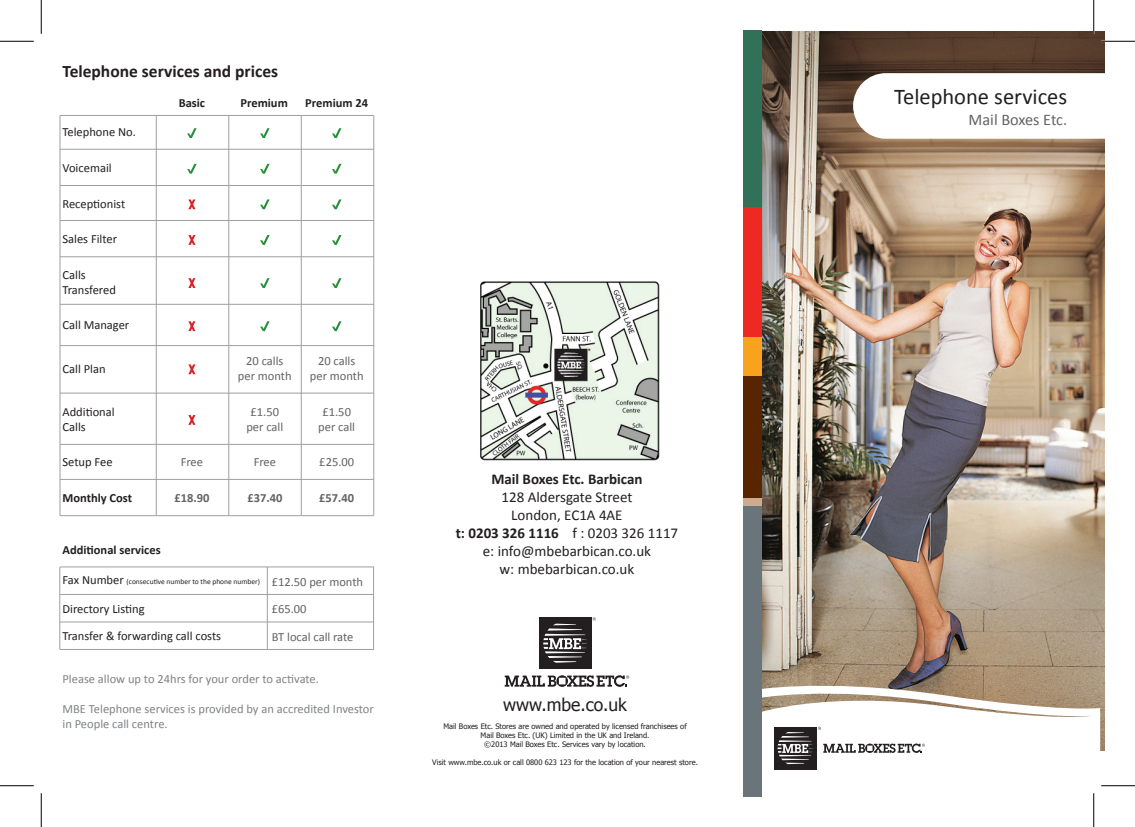
<style>
.page{position:relative;width:1135px;height:827px;background:#fff}
.page>*{position:absolute;margin:0;border:0;box-sizing:border-box;transform-origin:0 0}
.t1{font:22.5px "Calibri";color:#231f20}
.t2{font:700 17.5px "Calibri";color:#231f20}
.t3{font:17.5px "Tahoma";color:#231f20}
.t4{font:16.25px "Calibri";color:#636366}
.t5{font:15px/18px "Calibri";color:#231f20;text-align:center}
.t6{font:700 15px "Calibri";color:#231f20}
.t7{font:12.5px/15px "Calibri";color:#231f20}
.t8{font:12.5px/15px "Calibri";color:#808285}
.t9{font:12.5px/15px "Calibri";color:#636366;text-align:center}
.t10{font:700 12.5px "Calibri";color:#231f20}
.t11{font:700 12.5px "Calibri";color:#636366}
.t12{font:7.5px/9px "Tahoma";color:#231f20;text-align:center}
.t13{font:7.5px "Calibri";color:#231f20}
.s1{font-size:12.5px}
.s2{font-weight:700}
</style>
<div class="page">
<img style="left:762px;top:32px;width:342px;height:719px">
<svg style="left:762px;top:677px;width:338px;height:119px"></svg>
<div style="left:774px;top:726px;width:42px;height:43px;background:#231f20"></div>
<svg style="left:778px;top:726px;width:147px;height:38px"></svg>
<svg style="left:853px;top:73px;width:251px;height:66px"></svg>
<div style="left:539px;top:617px;width:52px;height:52px;background:#231f20"></div>
<svg style="left:505px;top:675px;width:124px;height:12px"></svg>
<svg style="left:543px;top:623px;width:44px;height:39px"></svg>
<div style="left:743px;top:505px;width:19px;height:291px;background:#6a747b"></div>
<div style="left:743px;top:31px;width:19px;height:176px;background:#327159"></div>
<div style="left:743px;top:207px;width:19px;height:130px;background:#ee2823"></div>
<div style="left:743px;top:375px;width:19px;height:123px;background:#572500"></div>
<div style="left:743px;top:337px;width:19px;height:38px;background:#f9a21c"></div>
<div style="left:743px;top:498px;width:19px;height:7px;background:#cdab91"></div>
<svg style="left:332px;top:128px;width:9px;height:10px"></svg>
<svg style="left:332px;top:164px;width:9px;height:10px"></svg>
<svg style="left:332px;top:199px;width:9px;height:10px"></svg>
<svg style="left:332px;top:321px;width:9px;height:10px"></svg>
<svg style="left:332px;top:278px;width:9px;height:10px"></svg>
<svg style="left:332px;top:235px;width:9px;height:10px"></svg>
<svg style="left:260px;top:128px;width:10px;height:10px"></svg>
<svg style="left:260px;top:164px;width:10px;height:10px"></svg>
<svg style="left:260px;top:199px;width:10px;height:10px"></svg>
<svg style="left:260px;top:321px;width:10px;height:10px"></svg>
<svg style="left:260px;top:278px;width:10px;height:10px"></svg>
<svg style="left:260px;top:235px;width:10px;height:10px"></svg>
<svg style="left:187px;top:128px;width:10px;height:10px"></svg>
<svg style="left:187px;top:164px;width:10px;height:10px"></svg>
<svg style="left:188px;top:199px;width:7px;height:10px"></svg>
<svg style="left:188px;top:321px;width:7px;height:10px"></svg>
<svg style="left:188px;top:278px;width:7px;height:10px"></svg>
<svg style="left:188px;top:415px;width:7px;height:10px"></svg>
<svg style="left:188px;top:364px;width:7px;height:10px"></svg>
<svg style="left:188px;top:235px;width:7px;height:10px"></svg>
<hr style="left:60px;top:515px;width:314px;height:1px;background:#9d9fa2">
<hr style="left:60px;top:479px;width:314px;height:1px;background:#9d9fa2">
<hr style="left:60px;top:444px;width:314px;height:1px;background:#9d9fa2">
<hr style="left:60px;top:393px;width:314px;height:1px;background:#9d9fa2">
<hr style="left:60px;top:345px;width:314px;height:1px;background:#9d9fa2">
<hr style="left:60px;top:649px;width:314px;height:1px;background:#9d9fa2">
<hr style="left:60px;top:594px;width:314px;height:1px;background:#9d9fa2">
<hr style="left:60px;top:621px;width:314px;height:1px;background:#9d9fa2">
<hr style="left:60px;top:566px;width:314px;height:1px;background:#9d9fa2">
<hr style="left:60px;top:304px;width:314px;height:1px;background:#9d9fa2">
<hr style="left:60px;top:256px;width:314px;height:1px;background:#9d9fa2">
<hr style="left:60px;top:220px;width:314px;height:1px;background:#9d9fa2">
<hr style="left:60px;top:185px;width:314px;height:1px;background:#9d9fa2">
<hr style="left:60px;top:149px;width:314px;height:1px;background:#9d9fa2">
<hr style="left:60px;top:115px;width:314px;height:1px;background:#9d9fa2">
<hr style="left:156px;top:115px;width:1px;height:400px;background:#9d9fa2">
<hr style="left:59px;top:567px;width:1px;height:82px;background:#9d9fa2">
<hr style="left:373px;top:567px;width:1px;height:82px;background:#9d9fa2">
<hr style="left:267px;top:567px;width:1px;height:82px;background:#9d9fa2">
<hr style="left:60px;top:115px;width:1px;height:400px;background:#9d9fa2">
<hr style="left:228px;top:115px;width:1px;height:400px;background:#9d9fa2">
<hr style="left:301px;top:115px;width:1px;height:400px;background:#9d9fa2">
<hr style="left:373px;top:115px;width:1px;height:400px;background:#9d9fa2">
<img style="left:480px;top:281px;width:179px;height:179px">
<hr style="left:1101px;top:40px;width:34px;height:2px;background:#fff">
<hr style="left:0;top:41px;width:34px;height:1px;background:#000">
<hr style="left:1101px;top:41px;width:34px;height:1px;background:#000">
<hr style="left:0;top:785px;width:34px;height:1px;background:#000">
<hr style="left:1101px;top:785px;width:34px;height:1px;background:#000">
<hr style="left:41px;top:0;width:1px;height:34px;background:#000">
<hr style="left:41px;top:793px;width:1px;height:34px;background:#000">
<hr style="left:1093px;top:0;width:1px;height:34px;background:#000">
<hr style="left:1093px;top:793px;width:1px;height:34px;background:#000">
<h2 class="t2" style="left:63px;top:60px;width:217px">Telephone services and prices</h2>
<h3 class="t7" style="left:63px;top:125px;width:75px">Telephone No.</h3>
<h3 class="t7" style="left:63px;top:160px;width:51px">Voicemail</h3>
<h3 class="t7" style="left:63px;top:196px;width:64px">Receptionist</h3>
<h3 class="t7" style="left:63px;top:231px;width:56px">Sales Filter</h3>
<h3 class="t7" style="left:63px;top:267px;width:55px">Calls<br>Transfered</h3>
<h3 class="t7" style="left:63px;top:318px;width:68px">Call Manager</h3>
<h3 class="t7" style="left:63px;top:361px;width:45px">Call Plan</h3>
<h3 class="t7" style="left:63px;top:404px;width:54px">Additional<br>Calls</h3>
<h3 class="t7" style="left:63px;top:454px;width:52px">Setup Fee</h3>
<h3 class="t10" style="left:63px;top:489px;width:71px">Monthly Cost</h3>
<h3 class="t10" style="left:179px;top:95px;width:28px">Basic</h3>
<h3 class="t10" style="left:240px;top:95px;width:49px">Premium</h3>
<h3 class="t9" style="left:181px;top:454px;width:24px">Free</h3>
<h3 class="t11" style="left:174px;top:489px;width:37px">£18.90</h3>
<h3 class="t9" style="left:238px;top:353px;width:55px">20 calls per month</h3>
<h3 class="t9" style="left:246px;top:404px;width:38px">£1.50 per call</h3>
<h3 class="t9" style="left:254px;top:454px;width:24px">Free</h3>
<h3 class="t11" style="left:247px;top:489px;width:37px">£37.40</h3>
<h3 class="t10" style="left:305px;top:95px;width:64px">Premium 24</h3>
<h3 class="t9" style="left:310px;top:353px;width:55px">20 calls per month</h3>
<h3 class="t9" style="left:318px;top:404px;width:38px">£1.50 per call</h3>
<h3 class="t9" style="left:319px;top:454px;width:36px">£25.00</h3>
<h3 class="t11" style="left:319px;top:489px;width:37px">£57.40</h3>
<h3 class="t10" style="left:63px;top:542px;width:100px">Additional services</h3>
<p class="t13" style="left:63px;top:576px;width:199px"><span class="s1">Fax Number</span> (consecutive number to the phone number)</p>
<h3 class="t7" style="left:63px;top:601px;width:84px">Directory Listing</h3>
<h3 class="t7" style="left:63px;top:628px;width:160px">Transfer &amp; forwarding call costs</h3>
<h3 class="t8" style="left:63px;top:671px;width:258px">Please allow up to 24hrs for your order to activate.</h3>
<h3 class="t8" style="left:63px;top:701px;width:313px">MBE Telephone services is provided by an accredited Investor in People call centre.</h3>
<h3 class="t9" style="left:272px;top:574px;width:93px">£12.50 per month</h3>
<h3 class="t9" style="left:272px;top:595px;width:83px;line-height:27.5px;text-align:left">£65.00<br>BT local call rate</h3>
<h3 class="t6" style="left:491px;top:469px;width:153px">Mail Boxes Etc. Barbican</h3>
<h3 class="t5" style="left:456px;top:488px;width:224px">128 Aldersgate Street<br>London, EC1A 4AE<br><span class="s2">t: 0203 326 1116</span> f : 0203 326 1117 e: info@mbebarbican.co.uk<br>w: mbebarbican.co.uk</h3>
<h2 class="t3" style="left:503px;top:693px;width:125px">www.mbe.co.uk</h2>
<p class="t12" style="left:443px;top:721px;width:245px">Mail Boxes Etc. Stores are owned and operated by licensed franchisees of<br>Mail Boxes Etc. (UK) Limited in the UK and Ireland.<br>©2013 Mail Boxes Etc. Services vary by location.</p>
<p class="t12" style="left:432px;top:757px;width:267px">Visit www.mbe.co.uk or call 0800 623 123 for the location of your nearest store.</p>
<h1 class="t1" style="left:894px;top:82px;width:175px">Telephone services</h1>
<h3 class="t4" style="left:968px;top:109px;width:100px">Mail Boxes Etc.</h3>
</div>
